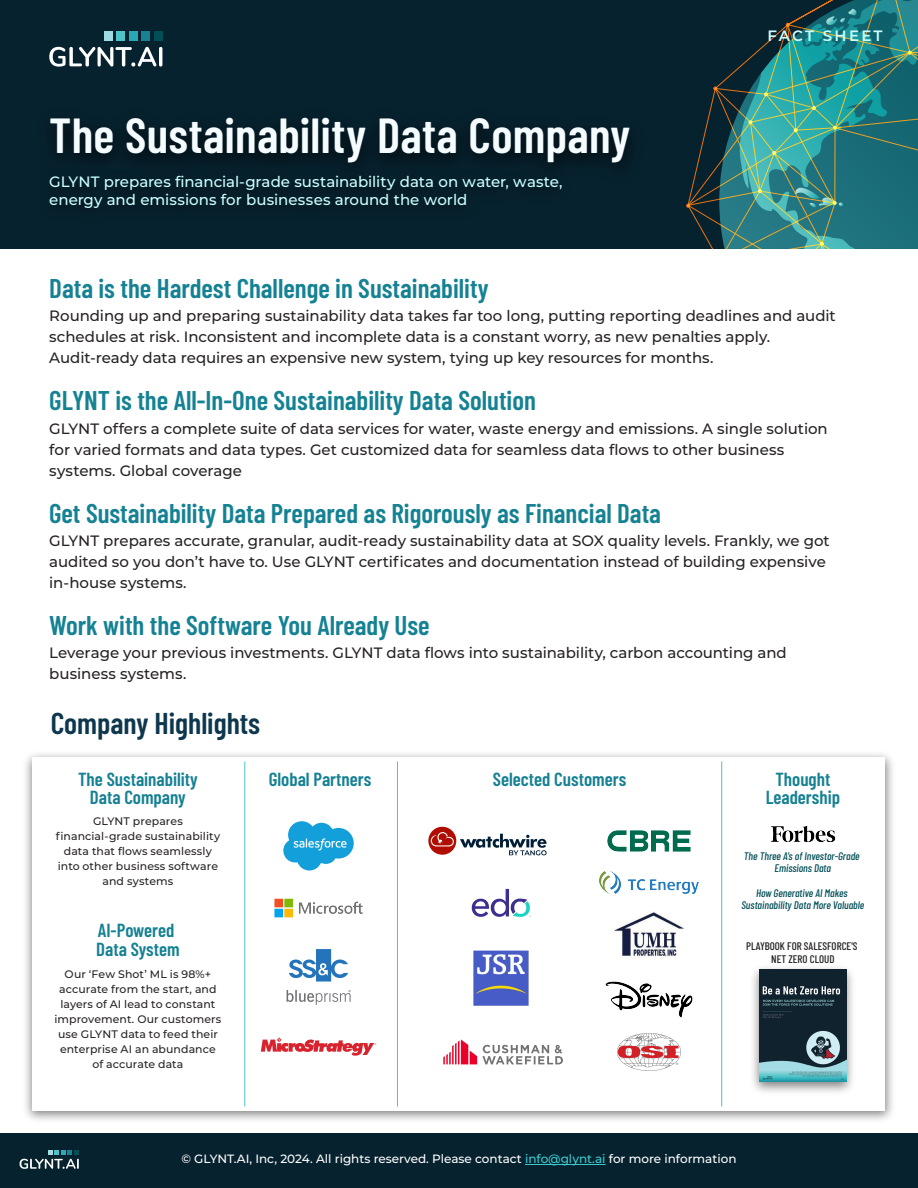
<style>
.page{position:relative;width:918px;height:1188px;background:#fff}
.page>*{position:absolute;margin:0;border:0;box-sizing:border-box;transform-origin:0 0}
.t1{font:600 49.05px "Barlow Condensed";letter-spacing:.005em;color:#f5fcff}
.t2{font:600 30px "Barlow Condensed";color:#0d374d}
.t3{font:600 27px "Barlow Condensed";color:#158293}
.t4{font:600 18.9px/18.8px "Barlow Condensed";color:#168192;text-align:center}
.t5{font:500 15px/21px "Montserrat";letter-spacing:-.005em;color:#272223}
.t6{font:100 15px/18px "Montserrat";color:#caffff}
.t7{font:600 15px "Montserrat";letter-spacing:.15em;color:#caffff}
.t8{font:100 12px "Montserrat";color:#fff}
.t9{font:500 10.95px/15px "Montserrat";letter-spacing:.01em;color:#272223;text-align:center}
.t10{font:italic 500 10.95px/12.3px "Barlow Condensed";color:#004e56;text-align:center}
.t11{font:500 10.95px/12.8px "Barlow Condensed";color:#221f1f;text-align:center}
.s1{color:#39ced1}
</style>
<div class="page">
<img style="left:25px;top:754px;width:868px;height:366px">
<div style="left:33px;top:757px;width:852px;height:354px;background:#fff"></div>
<div style="left:0;top:0;width:918px;height:249px;background:#07222f"></div>
<svg style="left:686px;top:0;width:232px;height:249px"></svg>
<svg style="left:49px;top:47px;width:113px;height:20px"></svg>
<div style="left:116px;top:31px;width:9px;height:9px;background:#4ec2c7"></div>
<div style="left:141px;top:31px;width:9px;height:9px;background:#198191"></div>
<div style="left:129px;top:31px;width:9px;height:9px;background:#28a7b5"></div>
<div style="left:104px;top:31px;width:9px;height:9px;background:#a1dae2"></div>
<div style="left:154px;top:31px;width:9px;height:9px;background:#004e56"></div>
<div style="left:0;top:1134px;width:918px;height:54px;background:#07222f"></div>
<hr style="left:525px;top:1164px;width:81px;height:1px;background:#39ced1">
<svg style="left:20px;top:1151px;width:59px;height:18px"></svg>
<hr style="left:244px;top:761px;width:1px;height:346px;background:#4ec2c8">
<hr style="left:721px;top:761px;width:1px;height:346px;background:#4ec2c8">
<hr style="left:397px;top:761px;width:1px;height:346px;background:#4ec2c8">
<img style="left:286px;top:949px;width:65px;height:56px">
<svg style="left:283px;top:821px;width:71px;height:50px"></svg>
<svg style="left:261px;top:1037px;width:115px;height:19px"></svg>
<img style="left:274px;top:898px;width:89px;height:20px">
<img style="left:607px;top:831px;width:84px;height:21px">
<img style="left:599px;top:872px;width:100px;height:22px">
<svg style="left:428px;top:827px;width:119px;height:28px"></svg>
<svg style="left:472px;top:889px;width:59px;height:28px"></svg>
<img style="left:473px;top:950px;width:56px;height:56px">
<svg style="left:443px;top:1039px;width:120px;height:25px"></svg>
<img style="left:615px;top:911px;width:68px;height:47px">
<img style="left:606px;top:982px;width:86px;height:36px">
<img style="left:618px;top:1033px;width:62px;height:38px">
<img style="left:753px;top:967px;width:100px;height:125px">
<img style="left:760px;top:969px;width:86px;height:113px">
<img style="left:770px;top:826px;width:66px;height:16px">
<h1 class="t1" style="left:49px;top:101px;width:583px">The Sustainability Data Company</h1>
<p class="t6" style="left:49px;top:172px;width:515px">GLYNT prepares financial-grade sustainability data on water, waste, energy and emissions for businesses around the world</p>
<h3 class="t3" style="left:49px;top:269px;width:441px">Data is the Hardest Challenge in Sustainability</h3>
<p class="t7" style="left:768px;top:25px;width:117px">FACT SHEET</p>
<p class="t5" style="left:49px;top:305px;width:788px">Rounding up and preparing sustainability data takes far too long, putting reporting deadlines and audit schedules at risk. Inconsistent and incomplete data is a constant worry, as new penalties apply.<br>Audit-ready data requires an expensive new system, tying up key resources for months.</p>
<h3 class="t3" style="left:49px;top:381px;width:488px">GLYNT is the All-In-One Sustainability Data Solution</h3>
<p class="t5" style="left:49px;top:417px;width:780px">GLYNT offers a complete suite of data services for water, waste energy and emissions. A single solution for varied formats and data types. Get customized data for seamless data flows to other business systems. Global coverage</p>
<h3 class="t3" style="left:49px;top:494px;width:613px">Get Sustainability Data Prepared as Rigorously as Financial Data</h3>
<p class="t5" style="left:49px;top:530px;width:782px">GLYNT prepares accurate, granular, audit-ready sustainability data at SOX quality levels. Frankly, we got audited so you don’t have to. Use GLYNT certificates and documentation instead of building expensive in-house systems.</p>
<h3 class="t3" style="left:49px;top:606px;width:382px">Work with the Software You Already Use</h3>
<p class="t5" style="left:49px;top:642px;width:739px">Leverage your previous investments. GLYNT data flows into sustainability, carbon accounting and business systems.</p>
<h2 class="t2" style="left:51px;top:702px;width:211px">Company Highlights</h2>
<p class="t4" style="left:78px;top:768px;width:121px">The Sustainability<br>Data Company</p>
<p class="t9" style="left:56px;top:814px;width:166px">GLYNT prepares financial-grade sustainability data that flows seamlessly into other business software and systems</p>
<p class="t4" style="left:96px;top:919px;width:85px;text-align:left">AI-Powered<br>Data System</p>
<p class="t9" style="left:55px;top:967px;width:168px">Our ‘Few Shot’ ML is 98%+ accurate from the start, and layers of AI lead to constant improvement. Our customers use GLYNT data to feed their enterprise AI an abundance of accurate data</p>
<p class="t4" style="left:269px;top:768px;width:104px">Global Partners</p>
<p class="t4" style="left:493px;top:768px;width:135px">Selected Customers</p>
<p class="t4" style="left:766px;top:768px;width:76px">Thought<br>Leadership</p>
<p class="t10" style="left:744px;top:849px;width:117px">The Three A's of Investor-Grade<br>Emissions Data</p>
<p class="t10" style="left:741px;top:886px;width:124px">How Generative AI Makes<br>Sustainability Data More Valuable</p>
<p class="t11" style="left:746px;top:939px;width:113px">PLAYBOOK FOR SALESFORCE'S<br>NET ZERO CLOUD</p>
<p class="t8" style="left:181px;top:1151px;width:557px">© GLYNT.AI, Inc, 2024. All rights reserved. Please contact <span class="s1">info@glynt.ai</span> for more information</p>
</div>
